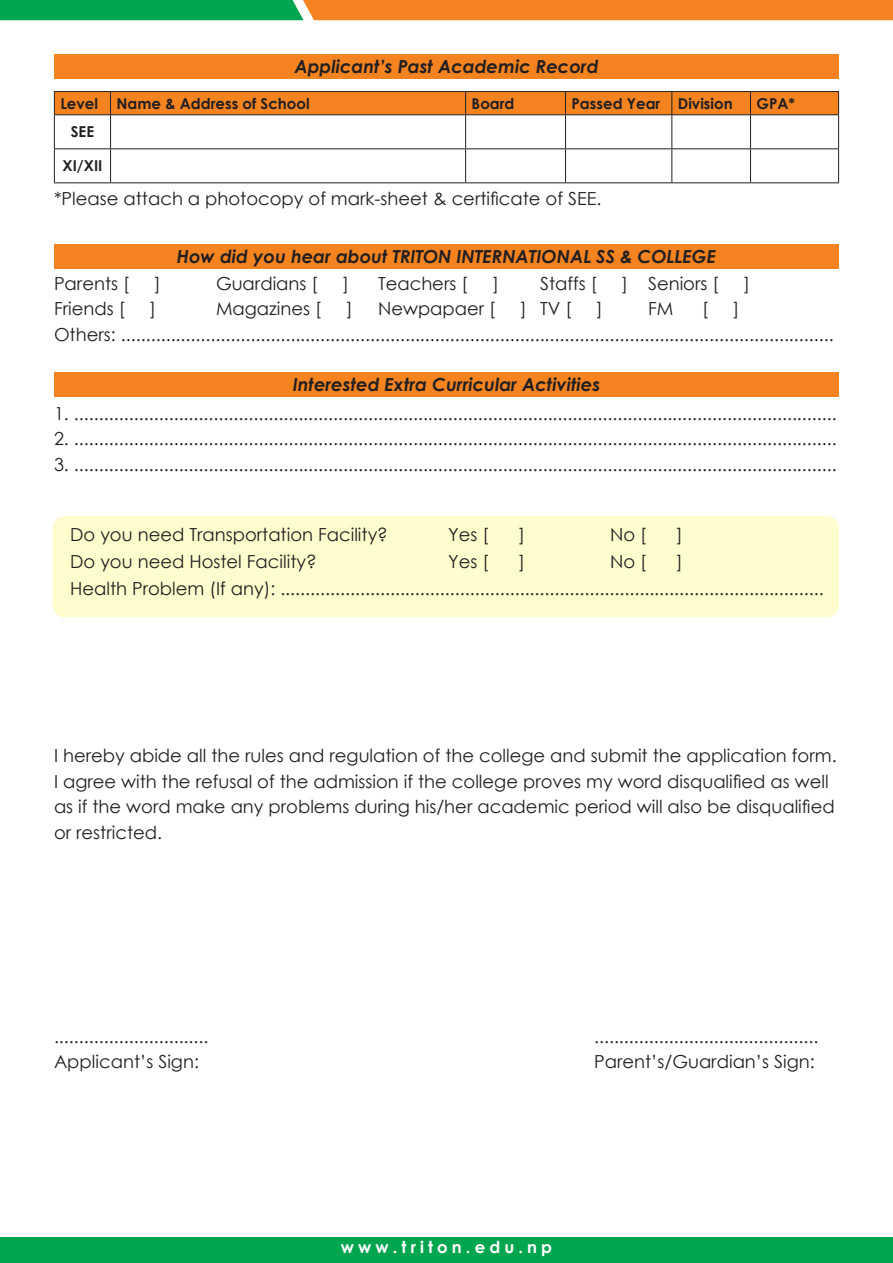
<style>
.page{position:relative;width:893px;height:1263px;background:#fff}
.page>*{position:absolute;margin:0;border:0;box-sizing:border-box;transform-origin:0 0}
.t1{font:18px/25.5px "Century Gothic";color:#231f20}
.t2{font:italic 700 18px "Century Gothic";color:#231f20}
.t3{font:700 16.5px "Century Gothic";letter-spacing:.25em;color:#fff}
.t4{font:700 15px "Century Gothic";color:#231f20}
</style>
<div class="page">
<div style="left:53px;top:516px;width:786px;height:101px;background:#fffccd;border-radius:13px"></div>
<svg style="left:0;top:0;width:893px;height:20px;background:#a39032"></svg>
<div style="left:0;top:1237px;width:893px;height:26px;background:#00a54f"></div>
<div style="left:54px;top:54px;width:785px;height:24px;background:#f58420"></div>
<div style="left:54px;top:244px;width:785px;height:24px;background:#f58420"></div>
<div style="left:54px;top:372px;width:785px;height:24px;background:#f58420"></div>
<hr style="left:54px;top:91px;width:57px;height:1px;background:#231f20">
<hr style="left:111px;top:91px;width:355px;height:1px;background:#231f20">
<hr style="left:466px;top:91px;width:100px;height:1px;background:#231f20">
<hr style="left:566px;top:91px;width:106px;height:1px;background:#231f20">
<hr style="left:672px;top:91px;width:78px;height:1px;background:#231f20">
<hr style="left:750px;top:91px;width:89px;height:1px;background:#231f20">
<div style="left:54px;top:92px;width:785px;height:22px;background:#f58420"></div>
<hr style="left:54px;top:114px;width:57px;height:1px;background:#231f20">
<hr style="left:54px;top:115px;width:1px;height:33px;background:#231f20">
<hr style="left:111px;top:114px;width:355px;height:1px;background:#231f20">
<hr style="left:110px;top:115px;width:1px;height:33px;background:#231f20">
<hr style="left:466px;top:114px;width:100px;height:1px;background:#231f20">
<hr style="left:465px;top:115px;width:1px;height:33px;background:#231f20">
<hr style="left:566px;top:114px;width:106px;height:1px;background:#231f20">
<hr style="left:565px;top:115px;width:1px;height:33px;background:#231f20">
<hr style="left:672px;top:114px;width:78px;height:1px;background:#231f20">
<hr style="left:671px;top:115px;width:1px;height:33px;background:#231f20">
<hr style="left:750px;top:114px;width:89px;height:1px;background:#231f20">
<hr style="left:750px;top:115px;width:1px;height:33px;background:#231f20">
<hr style="left:838px;top:115px;width:1px;height:33px;background:#231f20">
<hr style="left:54px;top:148px;width:57px;height:1px;background:#231f20">
<hr style="left:54px;top:149px;width:1px;height:33px;background:#231f20">
<hr style="left:111px;top:148px;width:355px;height:1px;background:#231f20">
<hr style="left:110px;top:149px;width:1px;height:33px;background:#231f20">
<hr style="left:466px;top:148px;width:100px;height:1px;background:#231f20">
<hr style="left:465px;top:149px;width:1px;height:33px;background:#231f20">
<hr style="left:566px;top:148px;width:106px;height:1px;background:#231f20">
<hr style="left:565px;top:149px;width:1px;height:33px;background:#231f20">
<hr style="left:672px;top:148px;width:78px;height:1px;background:#231f20">
<hr style="left:671px;top:149px;width:1px;height:33px;background:#231f20">
<hr style="left:750px;top:148px;width:89px;height:1px;background:#231f20">
<hr style="left:750px;top:149px;width:1px;height:33px;background:#231f20">
<hr style="left:838px;top:149px;width:1px;height:33px;background:#231f20">
<hr style="left:54px;top:182px;width:57px;height:1px;background:#231f20">
<hr style="left:111px;top:182px;width:355px;height:1px;background:#231f20">
<hr style="left:466px;top:182px;width:100px;height:1px;background:#231f20">
<hr style="left:566px;top:182px;width:106px;height:1px;background:#231f20">
<hr style="left:672px;top:182px;width:78px;height:1px;background:#231f20">
<hr style="left:750px;top:182px;width:89px;height:1px;background:#231f20">
<p class="t2" style="left:294px;top:53px;width:306px">Applicant’s Past Academic Record</p>
<p class="t4" style="left:60px;top:92px;width:39px">Level</p>
<p class="t4" style="left:117px;top:92px;width:195px">Name &amp; Address of School</p>
<p class="t4" style="left:472px;top:92px;width:44px">Board</p>
<p class="t4" style="left:572px;top:92px;width:90px">Passed Year</p>
<p class="t4" style="left:678px;top:92px;width:56px">Division</p>
<p class="t4" style="left:756px;top:92px;width:40px">GPA*</p>
<p class="t4" style="left:71px;top:121px;width:25px">SEE</p>
<p class="t4" style="left:63px;top:155px;width:41px">XI/XII</p>
<p class="t1" style="left:54px;top:185px;width:549px">*Please attach a photocopy of mark-sheet &amp; certificate of SEE.</p>
<p class="t2" style="left:177px;top:243px;width:541px">How did you hear about TRITON INTERNATIONAL SS &amp; COLLEGE</p>
<p class="t1" style="left:54px;top:270px;width:77px">Parents [</p>
<p class="t1" style="left:154px;top:270px;width:8px">]</p>
<p class="t1" style="left:216px;top:270px;width:103px">Guardians [</p>
<p class="t1" style="left:343px;top:270px;width:8px">]</p>
<p class="t1" style="left:378px;top:270px;width:91px">Teachers [</p>
<p class="t1" style="left:493px;top:270px;width:8px">]</p>
<p class="t1" style="left:540px;top:270px;width:58px">Staffs [</p>
<p class="t1" style="left:622px;top:270px;width:98px">] Seniors [</p>
<p class="t1" style="left:744px;top:270px;width:8px">]</p>
<p class="t1" style="left:54px;top:296px;width:73px">Friends [</p>
<p class="t1" style="left:150px;top:296px;width:8px">]</p>
<p class="t1" style="left:216px;top:296px;width:107px">Magazines [</p>
<p class="t1" style="left:346px;top:296px;width:8px">]</p>
<p class="t1" style="left:378px;top:296px;width:119px">Newpapaer [</p>
<p class="t1" style="left:520px;top:296px;width:53px">] TV [</p>
<p class="t1" style="left:597px;top:296px;width:8px">]</p>
<p class="t1" style="left:648px;top:296px;width:27px">FM</p>
<p class="t1" style="left:702px;top:296px;width:8px">[</p>
<p class="t1" style="left:733px;top:296px;width:8px">]</p>
<p class="t1" style="left:54px;top:321px;width:781px">Others: ...............................................................................................................................................</p>
<p class="t2" style="left:293px;top:371px;width:309px">Interested Extra Curricular Activities</p>
<p class="t1" style="left:54px;top:400px;width:784px">1. .........................................................................................................................................................</p>
<p class="t1" style="left:54px;top:426px;width:784px">2. .........................................................................................................................................................</p>
<p class="t1" style="left:54px;top:451px;width:784px">3. .........................................................................................................................................................</p>
<p class="t1" style="left:70px;top:521px;width:319px">Do you need Transportation Facility?</p>
<p class="t1" style="left:448px;top:521px;width:42px">Yes [</p>
<p class="t1" style="left:519px;top:521px;width:8px">]</p>
<p class="t1" style="left:610px;top:521px;width:38px">No [</p>
<p class="t1" style="left:676px;top:521px;width:8px">]</p>
<p class="t1" style="left:70px;top:548px;width:248px">Do you need Hostel Facility?</p>
<p class="t1" style="left:448px;top:548px;width:42px">Yes [</p>
<p class="t1" style="left:519px;top:548px;width:8px">]</p>
<p class="t1" style="left:610px;top:548px;width:38px">No [</p>
<p class="t1" style="left:676px;top:548px;width:8px">]</p>
<p class="t1" style="left:70px;top:575px;width:755px">Health Problem (If any): .............................................................................................................</p>
<p class="t1" style="left:54px;top:742px;width:784px">I hereby abide all the rules and regulation of the college and submit the application form.<br>I agree with the refusal of the admission if the college proves my word disqualified as well as if the word make any problems during his/her academic period will also be disqualified or restricted.</p>
<p class="t1" style="left:54px;top:1023px;width:156px">...............................</p>
<p class="t1" style="left:594px;top:1023px;width:226px">.............................................</p>
<p class="t1" style="left:54px;top:1048px;width:147px">Applicant’s Sign:</p>
<p class="t1" style="left:594px;top:1048px;width:222px">Parent’s/Guardian’s Sign:</p>
<p class="t3" style="left:341px;top:1234px;width:213px">www.triton.edu.np</p>
</div>
